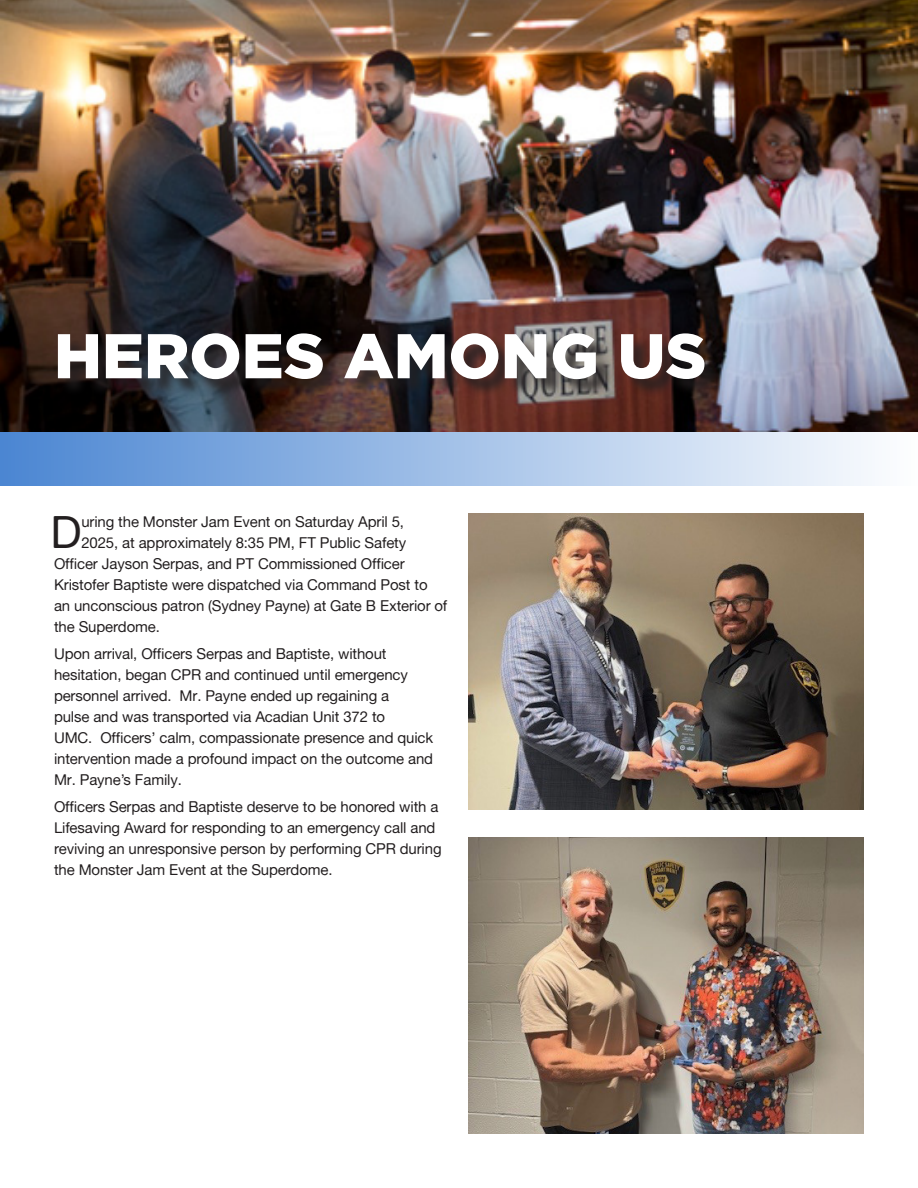
<style>
.page{position:relative;width:918px;height:1188px;background:#fff}
.page>*{position:absolute;margin:0;border:0;box-sizing:border-box;transform-origin:0 0}
.t1{font:900 63px "Gotham";color:#fff}
.Body{font:44.4px "Alte Haas Grotesk";color:#231f20}
.Body-2{font:15px/21px "Alte Haas Grotesk";letter-spacing:-.01em;color:#231f20}
</style>
<div class="page">
<img style="left:0;top:0;width:918px;height:432px">
<div style="left:0;top:432px;width:918px;height:54px;background:linear-gradient(to right,#4b86d2,#fefeff)"></div>
<div style="left:60px;top:335px;width:663px;height:63px;background:#231f20;opacity:.75"></div>
<img style="left:468px;top:837px;width:396px;height:297px">
<img style="left:468px;top:513px;width:396px;height:297px">
<h1 class="t1" style="left:54px;top:313px;width:654px">HEROES AMONG US</h1>
<p class="Body" style="left:51px;top:506px;width:33px">D</p>
<p class="Body-2" style="left:81px;top:511px;width:324px">uring the Monster Jam Event on Saturday April 5,</p>
<p class="Body-2" style="left:81px;top:532px;width:326px">2025, at approximately 8:35 PM, FT Public Safety</p>
<p class="Body-2" style="left:54px;top:553px;width:352px">Officer Jayson Serpas, and PT Commissioned Officer</p>
<p class="Body-2" style="left:54px;top:574px;width:375px">Kristofer Baptiste were dispatched via Command Post to</p>
<p class="Body-2" style="left:54px;top:595px;width:395px">an unconscious patron (Sydney Payne) at Gate B Exterior of</p>
<p class="Body-2" style="left:54px;top:616px;width:107px">the Superdome.</p>
<p class="Body-2" style="left:54px;top:643px;width:381px">Upon arrival, Officers Serpas and Baptiste, without hesitation, began CPR and continued until emergency personnel arrived. Mr. Payne ended up regaining a<br>pulse and was transported via Acadian Unit 372 to<br>UMC. Officers’ calm, compassionate presence and quick intervention made a profound impact on the outcome and Mr. Payne’s Family.</p>
<p class="Body-2" style="left:54px;top:796px;width:389px">Officers Serpas and Baptiste deserve to be honored with a Lifesaving Award for responding to an emergency call and reviving an unresponsive person by performing CPR during the Monster Jam Event at the Superdome.</p>
</div>
